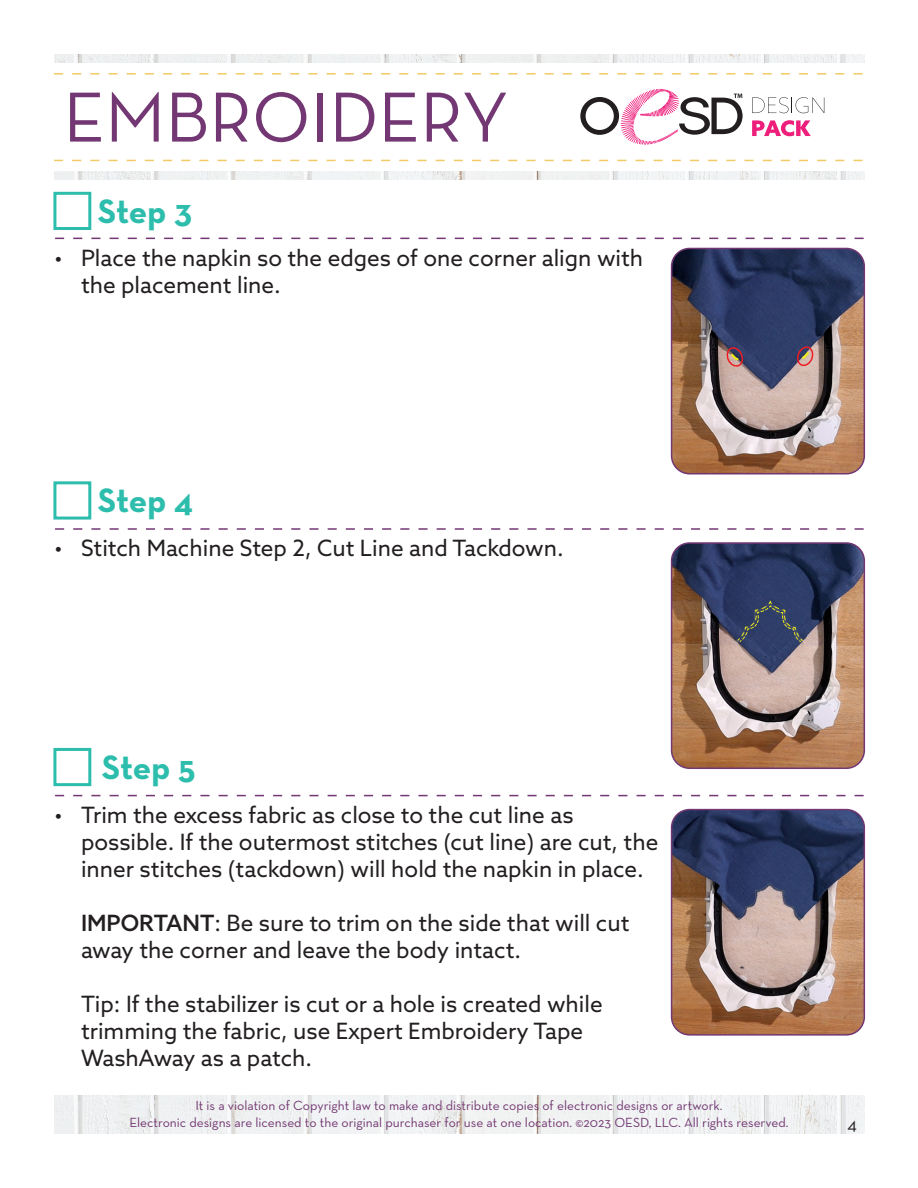
<style>
.page{position:relative;width:918px;height:1188px;background:#fff}
.page>*{position:absolute;margin:0;border:0;box-sizing:border-box;transform-origin:0 0}
.t1{font:72px "Neutra Text";color:#733873}
.t2{font:700 34.5px "Neutra Text";letter-spacing:-.01em;color:#2dbdad}
.t3{font:22.5px/27px "Azo Sans";color:#231f20}
.t4{font:18px "Neutra Text";color:#231f20}
.t5{font:13.5px "Neutra Text";color:#733873}
.s1{font-weight:500}
</style>
<div class="page">
<img style="left:54px;top:1096px;width:810px;height:38px">
<img style="left:54px;top:54px;width:810px;height:126px">
<div style="left:29px;top:63px;width:863px;height:108px;background:#fff"></div>
<svg style="left:54px;top:73px;width:809px;height:2px"></svg>
<svg style="left:54px;top:160px;width:809px;height:1px"></svg>
<svg style="left:55px;top:238px;width:809px;height:1px"></svg>
<img style="left:672px;top:248px;width:192px;height:226px">
<div style="left:671px;top:248px;width:194px;height:226px;border:2px solid #733873;border-radius:18px"></div>
<svg style="left:55px;top:528px;width:809px;height:2px"></svg>
<img style="left:672px;top:545px;width:192px;height:223px">
<div style="left:671px;top:542px;width:194px;height:227px;border:2px solid #733873;border-radius:18px"></div>
<svg style="left:55px;top:795px;width:809px;height:1px"></svg>
<img style="left:672px;top:810px;width:192px;height:223px">
<div style="left:671px;top:809px;width:194px;height:227px;border:2px solid #733873;border-radius:18px"></div>
<div style="left:53px;top:192px;width:38px;height:38px;border:3px solid #2dbdad"></div>
<div style="left:53px;top:481px;width:38px;height:39px;border:3px solid #2dbdad"></div>
<div style="left:53px;top:748px;width:38px;height:38px;border:3px solid #2dbdad"></div>
<svg style="left:580px;top:89px;width:163px;height:56px"></svg>
<svg style="left:752px;top:97px;width:72px;height:16px"></svg>
<svg style="left:752px;top:120px;width:59px;height:16px"></svg>
<svg style="left:725px;top:347px;width:18px;height:20px"></svg>
<svg style="left:795px;top:344px;width:21px;height:23px"></svg>
<svg style="left:737px;top:602px;width:67px;height:41px;background:#394663"></svg>
<p class="t1" style="left:63px;top:73px;width:447px">EMBROIDERY</p>
<p class="t2" style="left:98px;top:189px;width:96px">Step 3</p>
<p class="t3" style="left:81px;top:244px;width:564px;text-indent:-27px">• Place the napkin so the edges of one corner align with the placement line.</p>
<p class="t2" style="left:98px;top:479px;width:97px">Step 4</p>
<p class="t3" style="left:54px;top:534px;width:511px">• Stitch Machine Step 2, Cut Line and Tackdown.</p>
<p class="t2" style="left:102px;top:746px;width:95px">Step 5</p>
<p class="t3" style="left:81px;top:801px;width:579px;text-indent:-27px">• Trim the excess fabric as close to the cut line as possible. If the outermost stitches (cut line) are cut, the inner stitches (tackdown) will hold the napkin in place.</p>
<p class="t3" style="left:81px;top:909px;width:550px"><span class="s1">IMPORTANT</span>: Be sure to trim on the side that will cut away the corner and leave the body intact.</p>
<p class="t3" style="left:81px;top:990px;width:523px">Tip: If the stabilizer is cut or a hole is created while trimming the fabric, use Expert Embroidery Tape<br>WashAway as a patch.</p>
<p class="t5" style="left:195px;top:1098px;width:529px">It is a violation of Copyright law to make and distribute copies of electronic designs or artwork.</p>
<p class="t5" style="left:129px;top:1114px;width:661px">Electronic designs are licensed to the original purchaser for use at one location. ©2023 OESD, LLC. All rights reserved.</p>
<p class="t4" style="left:847px;top:1113px;width:11px">4</p>
</div>
